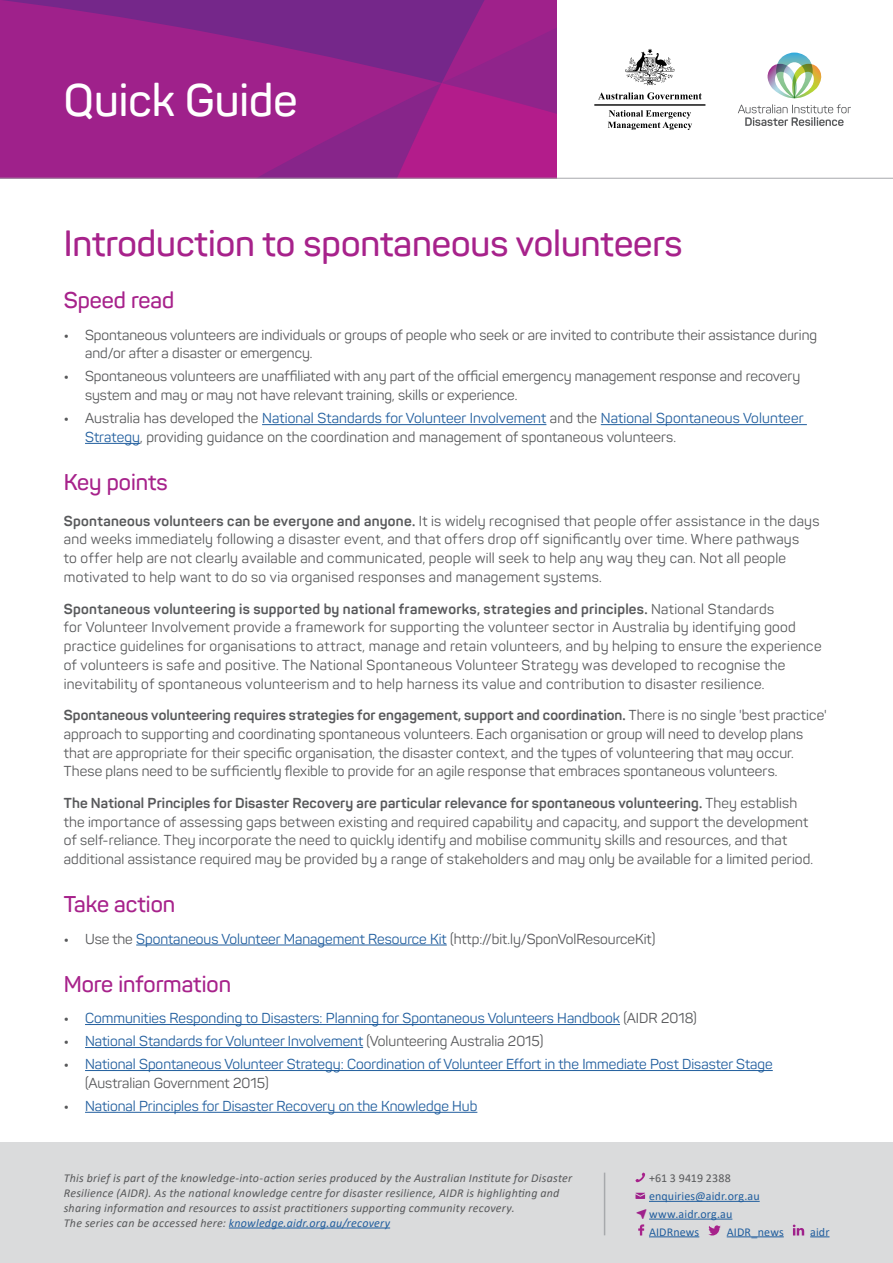
<style>
.page{position:relative;width:893px;height:1263px;background:#fff}
.page>*{position:absolute;margin:0;border:0;box-sizing:border-box;transform-origin:0 0}
.t1{font:600 45px "Panton";color:#fff}
.t2{font:600 36px "Panton";color:#a7228b}
.t3{font:600 22.5px "Panton";color:#a7228b}
.t4{font:14.25px/18.8px "Panton";letter-spacing:.01em;color:#58595b}
.t5{font:14.25px/18.8px "Panton";color:#215e9e}
.t6{font:italic 12px/15px "Calibri";letter-spacing:.02em;color:#58595b}
.t7{font:12px/17.7px "Calibri";letter-spacing:.01em;color:#215e9e}
.t8{font:12px "Calibri";letter-spacing:.015em;color:#58595b}
.s1{font-weight:700}
.s2{color:#215e9e}
.s3{font-weight:700;color:#58595b}
.s4{color:#58595b}
</style>
<div class="page">
<div style="left:0;top:1143px;width:893px;height:120px;background:#dadbdc"></div>
<hr style="left:229px;top:1227px;width:161px;height:1px;background:#215e9e">
<hr style="left:649px;top:1201px;width:111px;height:1px;background:#215e9e">
<hr style="left:649px;top:1219px;width:83px;height:1px;background:#215e9e">
<hr style="left:649px;top:1236px;width:50px;height:1px;background:#215e9e">
<hr style="left:727px;top:1236px;width:57px;height:1px;background:#215e9e">
<svg style="left:810px;top:1236px;width:19px;height:1px"></svg>
<svg style="left:635px;top:1172px;width:10px;height:11px"></svg>
<svg style="left:635px;top:1193px;width:10px;height:6px"></svg>
<svg style="left:708px;top:1225px;width:13px;height:10px"></svg>
<svg style="left:793px;top:1224px;width:11px;height:11px"></svg>
<hr style="left:604px;top:1172px;width:1px;height:63px;background:#a7a9ac">
<svg style="left:0;top:0;width:556px;height:178px"></svg>
<svg style="left:598px;top:92px;width:104px;height:7px"></svg>
<svg style="left:608px;top:110px;width:84px;height:20px"></svg>
<svg style="left:625px;top:49px;width:50px;height:36px"></svg>
<hr style="left:594px;top:104px;width:111px;height:2px;background:#000">
<svg style="left:738px;top:104px;width:113px;height:22px"></svg>
<svg style="left:767px;top:52px;width:55px;height:46px"></svg>
<hr style="left:0;top:178px;width:893px;height:1px;background:#a7a9ac">
<hr style="left:262px;top:424px;width:284px;height:1px;background:#215e9e">
<hr style="left:601px;top:424px;width:206px;height:1px;background:#215e9e">
<hr style="left:85px;top:443px;width:55px;height:1px;background:#215e9e">
<hr style="left:136px;top:945px;width:311px;height:1px;background:#215e9e">
<hr style="left:85px;top:1024px;width:535px;height:1px;background:#215e9e">
<hr style="left:85px;top:1047px;width:278px;height:1px;background:#215e9e">
<hr style="left:85px;top:1070px;width:688px;height:1px;background:#215e9e">
<hr style="left:85px;top:1112px;width:392px;height:1px;background:#215e9e">
<svg style="left:638px;top:1224px;width:7px;height:11px"></svg>
<h1 class="t1" style="left:64px;top:72px;width:235px">Quick Guide</h1>
<h2 class="t2" style="left:64px;top:221px;width:620px">Introduction to spontaneous volunteers</h2>
<h3 class="t3" style="left:64px;top:286px;width:112px">Speed read</h3>
<p class="t4" style="left:85px;top:325px;width:734px;text-indent:-21px"><span class="s1">•</span> Spontaneous volunteers are individuals or groups of people who seek or are invited to contribute their assistance during and/or after a disaster or emergency.</p>
<p class="t4" style="left:85px;top:367px;width:717px;text-indent:-21px"><span class="s1">•</span> Spontaneous volunteers are unaffiliated with any part of the official emergency management response and recovery system and may or may not have relevant training, skills or experience.</p>
<p class="t4" style="left:85px;top:409px;width:720px;text-indent:-21px"><span class="s1">•</span> Australia has developed the <span class="s2">National Standards for Volunteer Involvement</span> and the <span class="s2">National Spontaneous Volunteer<br>Strategy</span>, providing guidance on the coordination and management of spontaneous volunteers.</p>
<h3 class="t3" style="left:64px;top:468px;width:106px">Key points</h3>
<p class="t4" style="left:64px;top:511px;width:757px"><span class="s1">Spontaneous volunteers can be everyone and anyone.</span> It is widely recognised that people offer assistance in the days and weeks immediately following a disaster event, and that offers drop off significantly over time. Where pathways<br>to offer help are not clearly available and communicated, people will seek to help any way they can. Not all people motivated to help want to do so via organised responses and management systems.</p>
<p class="t4" style="left:64px;top:599px;width:759px"><span class="s1">Spontaneous volunteering is supported by national frameworks, strategies and principles.</span> National Standards<br>for Volunteer Involvement provide a framework for supporting the volunteer sector in Australia by identifying good practice guidelines for organisations to attract, manage and retain volunteers, and by helping to ensure the experience of volunteers is safe and positive. The National Spontaneous Volunteer Strategy was developed to recognise the inevitability of spontaneous volunteerism and to help harness its value and contribution to disaster resilience.</p>
<p class="t4" style="left:64px;top:706px;width:764px"><span class="s1">Spontaneous volunteering requires strategies for engagement, support and coordination.</span> There is no single 'best practice' approach to supporting and coordinating spontaneous volunteers. Each organisation or group will need to develop plans that are appropriate for their specific organisation, the disaster context, and the types of volunteering that may occur.<br>These plans need to be sufficiently flexible to provide for an agile response that embraces spontaneous volunteers.</p>
<p class="t4" style="left:64px;top:793px;width:751px"><span class="s1">The National Principles for Disaster Recovery are particular relevance for spontaneous volunteering.</span> They establish the importance of assessing gaps between existing and required capability and capacity, and support the development of self-reliance. They incorporate the need to quickly identify and mobilise community skills and resources, and that additional assistance required may be provided by a range of stakeholders and may only be available for a limited period.</p>
<h3 class="t3" style="left:64px;top:890px;width:113px">Take action</h3>
<p class="t5" style="left:64px;top:929px;width:593px"><span class="s3">•</span> <span class="s4">Use the</span> Spontaneous Volunteer Management Resource Kit <span class="s4">(http://bit.ly/SponVolResourceKit)</span></p>
<h3 class="t3" style="left:64px;top:970px;width:169px">More information</h3>
<p class="t5" style="left:64px;top:1009px;width:634px"><span class="s3">•</span> Communities Responding to Disasters: Planning for Spontaneous Volunteers Handbook <span class="s4">(AIDR 2018)</span></p>
<p class="t5" style="left:64px;top:1032px;width:481px"><span class="s3">•</span> National Standards for Volunteer Involvement <span class="s4">(Volunteering Australia 2015)</span></p>
<p class="t5" style="left:85px;top:1055px;width:689px;text-indent:-21px"><span class="s3">•</span> National Spontaneous Volunteer Strategy: Coordination of Volunteer Effort in the Immediate Post Disaster Stage <span class="s4">(Australian Government 2015)</span></p>
<p class="t5" style="left:64px;top:1096px;width:415px"><span class="s3">•</span> National Principles for Disaster Recovery on the Knowledge Hub</p>
<p class="t6" style="left:64px;top:1169px;width:510px">This brief is part of the knowledge-into-action series produced by the Australian Institute for Disaster Resilience (AIDR). As the national knowledge centre for disaster resilience, AIDR is highlighting and sharing information and resources to assist practitioners supporting community recovery.<br>The series can be accessed here: <span class="s2">knowledge.aidr.org.au/recovery</span></p>
<p class="t8" style="left:649px;top:1170px;width:83px">+61 3 9419 2388</p>
<p class="t7" style="left:649px;top:1187px;width:112px">enquiries@aidr.org.au www.aidr.org.au<br>AIDRnews</p>
<p class="t7" style="left:727px;top:1222px;width:59px">AIDR_news</p>
<p class="t7" style="left:810px;top:1222px;width:21px">aidr</p>
</div>
